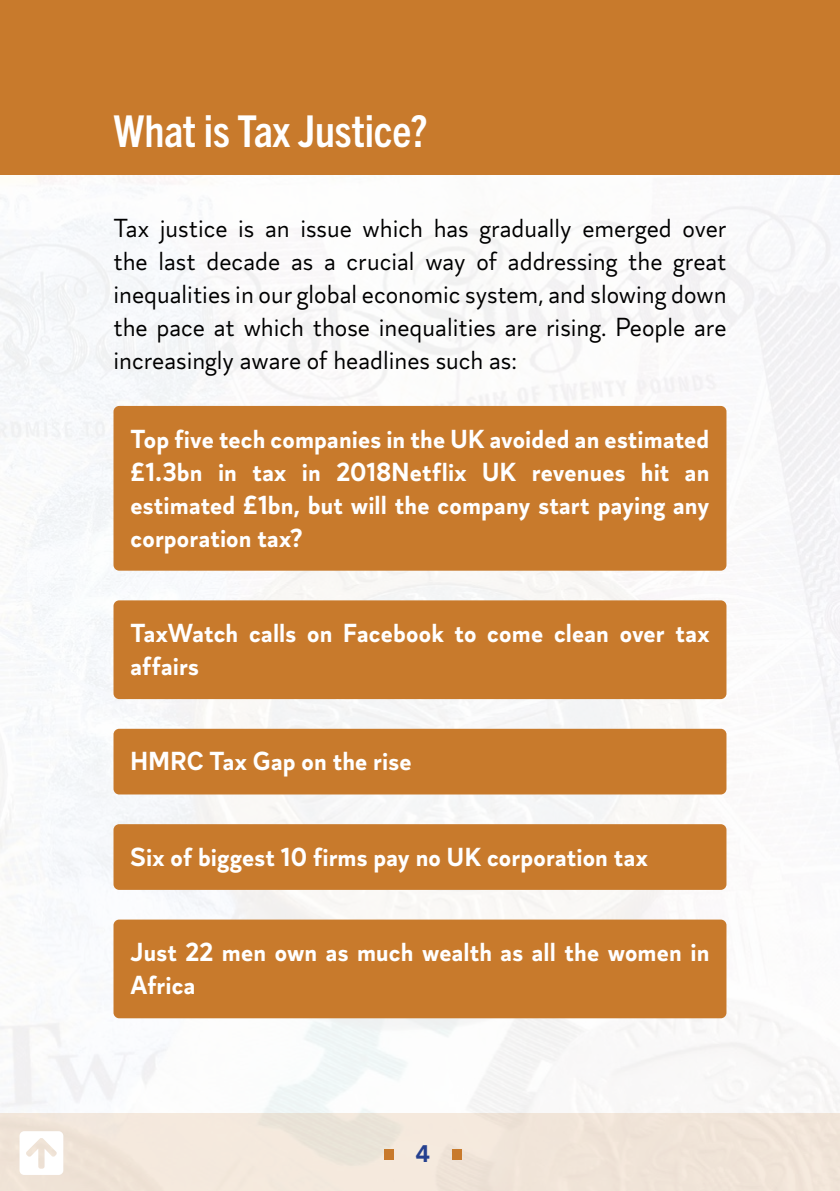
<style>
.page{position:relative;width:840px;height:1191px;background:#fff}
.page>*{position:absolute;margin:0;border:0;box-sizing:border-box;transform-origin:0 0}
.t1{font:50px "Font Awesome 5 Pro Solid";color:#fff}
.t2{font:700 condensed 44px "Trade Gothic Next LT Pro";color:#fff}
.t3{font:700 26px/33px "Magdelin";letter-spacing:.005em;color:#fff}
.t4{font:26px/33px "Magdelin";color:#000;text-align:justify}
.t5{font:700 24px "Magdelin";color:#25408f}
</style>
<div class="page">
<img style="left:0;top:174px;width:839px;height:939px">
<div style="left:0;top:1113px;width:839px;height:78px;background:#f1e5d9"></div>
<div style="left:383px;top:1149px;width:10px;height:10px;background:#c87a2c"></div>
<div style="left:451px;top:1149px;width:10px;height:10px;background:#c87a2c"></div>
<div style="left:0;top:0;width:839px;height:174px;background:#c87a2c"></div>
<div style="left:113px;top:406px;width:613px;height:164px;background:#c87a2c;border-radius:6px"></div>
<div style="left:113px;top:600px;width:613px;height:99px;background:#c87a2c;border-radius:6px"></div>
<div style="left:113px;top:729px;width:613px;height:65px;background:#c87a2c;border-radius:6px"></div>
<div style="left:113px;top:824px;width:613px;height:66px;background:#c87a2c;border-radius:6px"></div>
<div style="left:113px;top:919px;width:613px;height:99px;background:#c87a2c;border-radius:6px"></div>
<h2 class="t2" style="left:113px;top:101px;width:315px">What is Tax Justice?</h2>
<p class="t4" style="left:113px;top:213px;width:614px">Tax justice is an issue which has gradually emerged over the last decade as a crucial way of addressing the great inequalities in our global economic system, and slowing down the pace at which those inequalities are rising. People are increasingly aware of headlines such as:</p>
<p class="t3" style="left:130px;top:423px;width:580px;text-align:justify">Top five tech companies in the UK avoided an estimated £1.3bn in tax in 2018Netflix UK revenues hit an estimated £1bn, but will the company start paying any corporation tax?</p>
<p class="t3" style="left:130px;top:617px;width:580px">TaxWatch calls on Facebook to come clean over tax affairs</p>
<p class="t3" style="left:130px;top:745px;width:282px">HMRC Tax Gap on the rise</p>
<p class="t3" style="left:130px;top:841px;width:518px">Six of biggest 10 firms pay no UK corporation tax</p>
<p class="t3" style="left:130px;top:936px;width:580px">Just 22 men own as much wealth as all the women in<br>Africa</p>
<h1 class="t1" style="left:20px;top:1127px;width:45px">□▲❑◆◆</h1>
<p class="t5" style="left:415px;top:1140px;width:15px">4</p>
</div>
